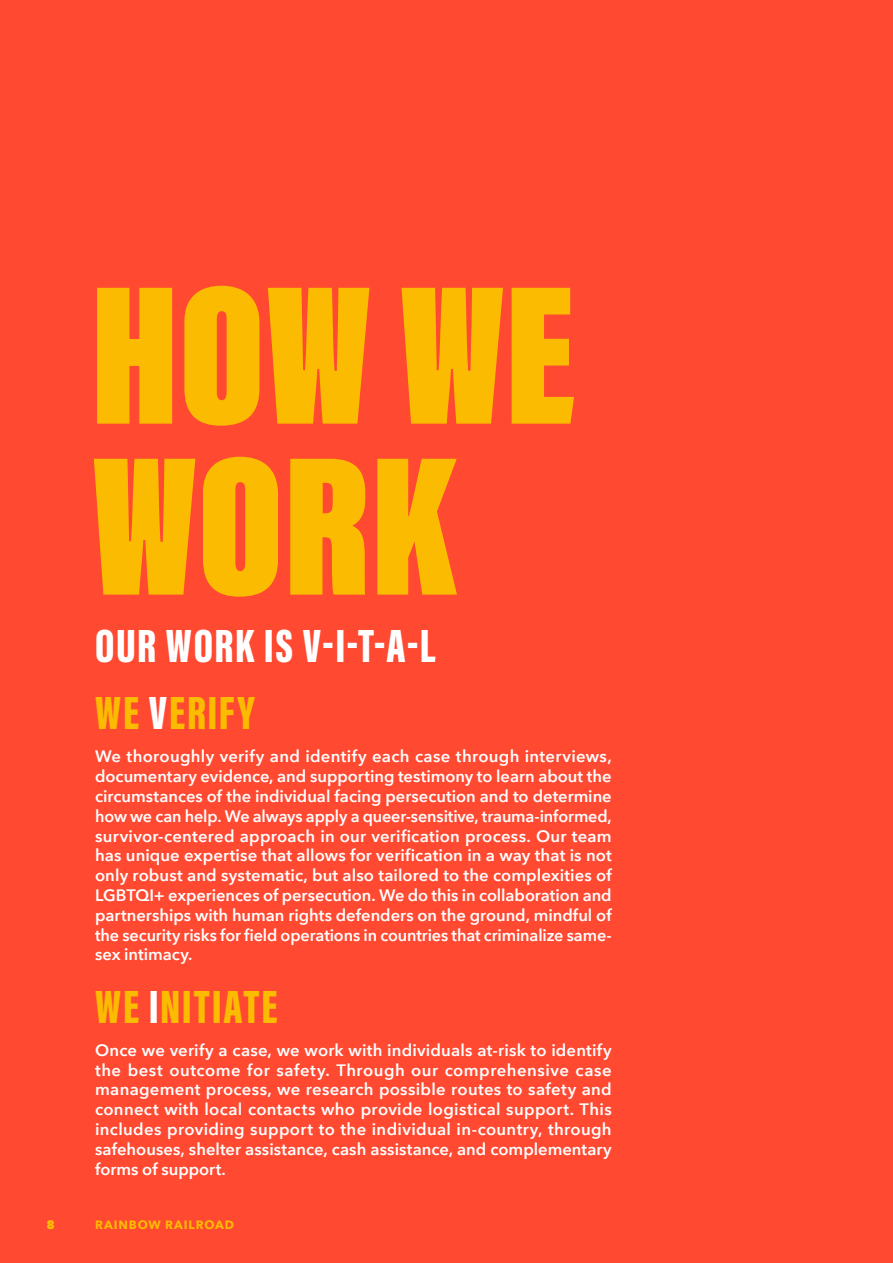
<style>
.page{position:relative;width:893px;height:1263px;background:#ff4931}
.page>*{position:absolute;margin:0;border:0;box-sizing:border-box;transform-origin:0 0}
.t1{font:900 204px/171px "Acumin Pro Extra Cond";color:#fbbb00}
.t2{font:48px "Acumin Variable Concept";letter-spacing:.04em;color:#fbbb00}
.t3{font:48px "Acumin Variable Concept";letter-spacing:.03em;color:#fff}
.t4{font:600 16.5px/19.8px "Avenir Next";color:#fff;text-align:justify}
.t5{font:700 12px "Avenir Next";letter-spacing:.07em;color:#fbbb00}
.t6{font:800 12px "Avenir Next";color:#fbbb00}
.s1{color:#fff}
</style>
<div class="page">
<h1 class="t1" style="left:91px;top:269px;width:487px">HOW WE<br>WORK</h1>
<h2 class="t3" style="left:95px;top:612px;width:342px">OUR WORK IS V-I-T-A-L</h2>
<h2 class="t2" style="left:95px;top:679px;width:161px">WE <span class="s1">V</span>ERIFY</h2>
<p class="t4" style="left:95px;top:746px;width:518px">We thoroughly verify and identify each case through interviews, documentary evidence, and supporting testimony to learn about the circumstances of the individual facing persecution and to determine how we can help. We always apply a queer-sensitive, trauma-informed, survivor-centered approach in our verification process. Our team has unique expertise that allows for verification in a way that is not only robust and systematic, but also tailored to the complexities of LGBTQI+ experiences of persecution. We do this in collaboration and partnerships with human rights defenders on the ground, mindful of the security risks for field operations in countries that criminalize same&shy;sex intimacy.</p>
<h2 class="t2" style="left:95px;top:973px;width:184px">WE <span class="s1">I</span>NITIATE</h2>
<p class="t4" style="left:95px;top:1040px;width:518px">Once we verify a case, we work with individuals at-risk to identify the best outcome for safety. Through our comprehensive case management process, we research possible routes to safety and connect with local contacts who provide logistical support. This includes providing support to the individual in-country, through safehouses, shelter assistance, cash assistance, and complementary forms of support.</p>
<p class="t6" style="left:46px;top:1217px;width:10px">8</p>
<p class="t5" style="left:95px;top:1214px;width:141px">RAINBOW RAILROAD</p>
</div>
